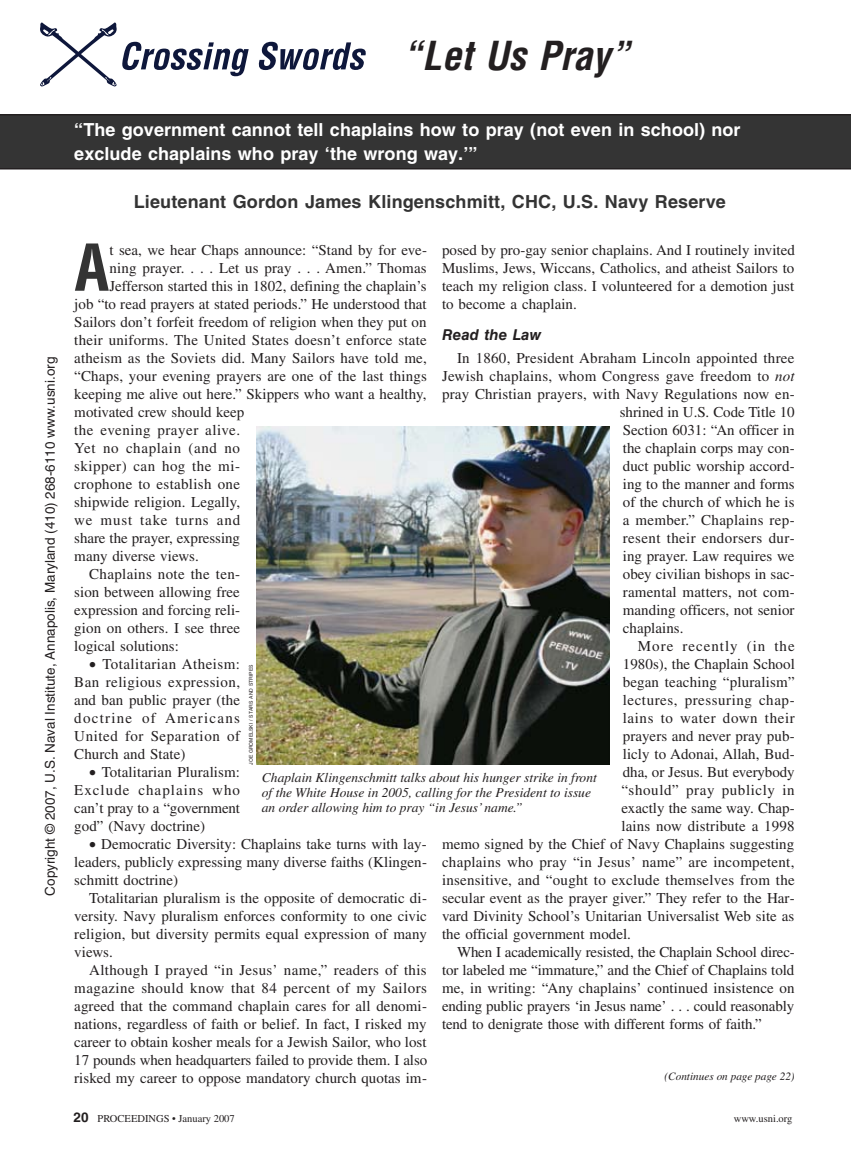
<style>
.page{position:relative;width:851px;height:1161px;background:#fff}
.page>*{position:absolute;margin:0;border:0;box-sizing:border-box;transform-origin:0 0}
.t1{font:700 condensed 63px "Helvetica LT Std";color:#343434}
.t2{font:italic 700 condensed 39px "Helvetica LT Std";color:#231f20}
.t3{font:700 18px/24px "Helvetica LT Std";letter-spacing:.005em;color:#fff}
.t4{font:700 18px "Helvetica LT Std";letter-spacing:.01em;color:#343434}
.t5{font:15px/18px "Times LT Std";color:#231f20;text-align:justify}
.t6{font:15px "Times LT Std";letter-spacing:.02em;color:#231f20}
.t7{font:15px "Times LT Std";letter-spacing:.04em;color:#231f20}
.t8{font:15px "Times LT Std";letter-spacing:.035em;color:#231f20}
.t9{font:15px "Times LT Std";letter-spacing:.025em;color:#231f20}
.t10{font:15px "Times LT Std";letter-spacing:.03em;color:#231f20}
.t11{font:15px "Times LT Std";letter-spacing:.065em;color:#231f20}
.t12{font:15px "Times LT Std";letter-spacing:.055em;color:#231f20}
.t13{font:italic 700 15px "Helvetica LT Std";letter-spacing:.01em;color:#231f20}
.t14{font:italic 13.5px/15px "Times LT Std";color:#231f20}
.t15{font:13.5px "Helvetica LT Std";color:#231f20}
.t16{font:italic 11.25px "Times LT Std";color:#231f20}
.t17{font:10.5px "Times LT Std";color:#231f20}
.t18{font:5.1px "Helvetica LT Std";letter-spacing:.01em;color:#231f20}
.s1{font-style:italic}
.s2{font-family:"Helvetica LT Std";font-weight:700;font-size:13.5px}
</style>
<div class="page">
<svg style="left:0;top:114px;width:850px;height:56px;background:#343434"></svg>
<svg style="left:40px;top:22px;width:209px;height:65px"></svg>
<svg style="left:258px;top:42px;width:108px;height:28px"></svg>
<img style="left:256px;top:426px;width:353px;height:339px">
<h2 class="t2" style="left:402px;top:31px;width:228px">“Let Us Pray”</h2>
<p class="t15" style="left:42px;top:896px;width:540px;rotate:-90deg">Copyright © 2007, U.S. Naval I nstitute, Annapolis, Maryland (410) 268-6110 www.usni.org</p>
<p class="t3" style="left:74px;top:117px;width:667px">“The government cannot tell chaplains how to pray (not even in school) nor exclude chaplains who pray ‘the wrong way.’”</p>
<p class="t4" style="left:134px;top:191px;width:593px">Lieutenant Gordon James Klingenschmitt, CHC, U.S. Navy Reserve</p>
<p class="t5" style="left:442px;top:241px;width:354px">posed by pro-gay senior chaplains. And I routinely invited Muslims, Jews, Wiccans, Catholics, and atheist Sailors to teach my religion class. I volunteered for a demotion just to become a chaplain.</p>
<p class="t13" style="left:442px;top:326px;width:101px">Read the Law</p>
<p class="t5" style="left:457px;top:349px;width:339px">In 1860, President Abraham Lincoln appointed three</p>
<p class="t5" style="left:442px;top:367px;width:354px">Jewish chaplains, whom Congress gave freedom to <span class="s1">not</span></p>
<p class="t5" style="left:442px;top:385px;width:354px">pray Christian prayers, with Navy Regulations now en-</p>
<p class="t5" style="left:620px;top:403px;width:176px">shrined in U.S. Code Title 10</p>
<p class="t5" style="left:622px;top:421px;width:173px">Section 6031: “An officer in</p>
<p class="t5" style="left:622px;top:439px;width:173px">the chaplain corps may con-</p>
<p class="t5" style="left:622px;top:457px;width:173px">duct public worship accord-</p>
<p class="t5" style="left:622px;top:475px;width:173px">ing to the manner and forms</p>
<p class="t5" style="left:622px;top:493px;width:173px">of the church of which he is</p>
<p class="t6" style="left:622px;top:511px;width:173px">a member.” Chaplains rep-</p>
<p class="t9" style="left:622px;top:529px;width:173px">resent their endorsers dur-</p>
<p class="t5" style="left:622px;top:547px;width:173px">ing prayer. Law requires we</p>
<p class="t5" style="left:622px;top:565px;width:173px">obey civilian bishops in sac-</p>
<p class="t5" style="left:622px;top:583px;width:173px">ramental matters, not com-</p>
<p class="t5" style="left:622px;top:601px;width:173px">manding officers, not senior</p>
<p class="t5" style="left:622px;top:619px;width:62px">chaplains.</p>
<p class="t11" style="left:638px;top:637px;width:158px">More recently (in the</p>
<p class="t5" style="left:622px;top:655px;width:173px">1980s), the Chaplain School</p>
<p class="t5" style="left:622px;top:673px;width:173px">began teaching “pluralism”</p>
<p class="t8" style="left:622px;top:691px;width:173px">lectures, pressuring chap-</p>
<p class="t7" style="left:622px;top:709px;width:173px">lains to water down their</p>
<p class="t5" style="left:622px;top:727px;width:173px">prayers and never pray pub-</p>
<p class="t5" style="left:622px;top:745px;width:173px">licly to Adonai, Allah, Bud-</p>
<p class="t5" style="left:622px;top:763px;width:173px">dha, or Jesus. But everybody</p>
<p class="t7" style="left:621px;top:781px;width:175px">“should” pray publicly in</p>
<p class="t5" style="left:621px;top:799px;width:175px">exactly the same way. Chap-</p>
<p class="t5" style="left:621px;top:817px;width:175px">lains now distribute a 1998</p>
<p class="t5" style="left:442px;top:835px;width:354px">memo signed by the Chief of Navy Chaplains suggesting</p>
<p class="t6" style="left:442px;top:853px;width:354px">chaplains who pray “in Jesus’ name” are incompetent,</p>
<p class="t5" style="left:442px;top:871px;width:354px">insensitive, and “ought to exclude themselves from the</p>
<p class="t5" style="left:442px;top:889px;width:354px">secular event as the prayer giver.” They refer to the Har-</p>
<p class="t5" style="left:442px;top:907px;width:354px">vard Divinity School’s Unitarian Universalist Web site as</p>
<p class="t5" style="left:442px;top:925px;width:190px">the official government model.</p>
<p class="t5" style="left:457px;top:943px;width:339px">When I academically resisted, the Chaplain School direc-</p>
<p class="t5" style="left:442px;top:961px;width:354px">tor labeled me “immature,” and the Chief of Chaplains told</p>
<p class="t5" style="left:442px;top:979px;width:354px">me, in writing: “Any chaplains’ continued insistence on</p>
<p class="t5" style="left:442px;top:997px;width:354px">ending public prayers ‘in Jesus name’ . . . could reasonably</p>
<p class="t5" style="left:442px;top:1015px;width:321px">tend to denigrate those with different forms of faith.”</p>
<h1 class="t1" style="left:74px;top:228px;width:37px">A</h1>
<p class="t5" style="left:109px;top:241px;width:319px">t sea, we hear Chaps announce: “Stand by for eve-</p>
<p class="t5" style="left:109px;top:259px;width:319px">ning prayer. . . . Let us pray . . . Amen.” Thomas</p>
<p class="t5" style="left:109px;top:277px;width:318px">Jefferson started this in 1802, defining the chaplain’s</p>
<p class="t5" style="left:74px;top:295px;width:354px">job “to read prayers at stated periods.” He understood that</p>
<p class="t5" style="left:74px;top:313px;width:354px">Sailors don’t forfeit freedom of religion when they put on</p>
<p class="t5" style="left:74px;top:331px;width:354px">their uniforms. The United States doesn’t enforce state</p>
<p class="t5" style="left:74px;top:349px;width:354px">atheism as the Soviets did. Many Sailors have told me,</p>
<p class="t5" style="left:74px;top:367px;width:354px">“Chaps, your evening prayers are one of the last things</p>
<p class="t5" style="left:74px;top:385px;width:354px">keeping me alive out here.” Skippers who want a healthy,</p>
<p class="t5" style="left:74px;top:403px;width:172px">motivated crew should keep</p>
<p class="t8" style="left:74px;top:421px;width:167px">the evening prayer alive.</p>
<p class="t7" style="left:74px;top:439px;width:167px">Yet no chaplain (and no</p>
<p class="t10" style="left:74px;top:457px;width:167px">skipper) can hog the mi-</p>
<p class="t6" style="left:74px;top:475px;width:167px">crophone to establish one</p>
<p class="t5" style="left:74px;top:493px;width:167px">shipwide religion. Legally,</p>
<p class="t12" style="left:74px;top:511px;width:167px">we must take turns and</p>
<p class="t5" style="left:74px;top:529px;width:167px">share the prayer, expressing</p>
<p class="t5" style="left:74px;top:547px;width:126px">many diverse views.</p>
<p class="t6" style="left:89px;top:565px;width:152px">Chaplains note the ten-</p>
<p class="t5" style="left:74px;top:583px;width:167px">sion between allowing free</p>
<p class="t5" style="left:74px;top:601px;width:167px">expression and forcing reli-</p>
<p class="t5" style="left:74px;top:619px;width:167px">gion on others. I see three</p>
<p class="t5" style="left:74px;top:637px;width:106px">logical solutions:</p>
<p class="t5" style="left:74px;top:655px;width:167px;text-indent:15px">• Totalitarian Atheism:<br>Ban religious expression, and ban public prayer (the doctrine of Americans United for Separation of Church and State)</p>
<p class="t5" style="left:74px;top:763px;width:167px;text-indent:15px">• Totalitarian Pluralism:<br>Exclude chaplains who can’t pray to a “government god” (Navy doctrine)</p>
<p class="t5" style="left:74px;top:835px;width:354px;text-indent:15px">• Democratic Diversity: Chaplains take turns with lay&shy;leaders, publicly expressing many diverse faiths (Klingen&shy;schmitt doctrine)</p>
<p class="t5" style="left:74px;top:889px;width:354px;text-indent:15px">Totalitarian pluralism is the opposite of democratic di&shy;versity. Navy pluralism enforces conformity to one civic religion, but diversity permits equal expression of many views.</p>
<p class="t5" style="left:74px;top:961px;width:354px;text-indent:15px">Although I prayed “in Jesus’ name,” readers of this magazine should know that 84 percent of my Sailors agreed that the command chaplain cares for all denomi&shy;nations, regardless of faith or belief. In fact, I risked my career to obtain kosher meals for a Jewish Sailor, who lost 17 pounds when headquarters failed to provide them. I also risked my career to oppose mandatory church quotas im-</p>
<p class="t18" style="left:248px;top:765px;width:102px;rotate:-90deg">joe gromelski / stars and stripes</p>
<p class="t14" style="left:262px;top:770px;width:336px">Chaplain Klingenschmitt talks about his hunger strike in front of the White House in 2005, calling for the President to issue an order allowing him to pray “in Jesus’ name.”</p>
<p class="t16" style="left:664px;top:1070px;width:132px">(Continues on page page 22)</p>
<p class="t17" style="left:74px;top:1112px;width:163px"><span class="s2">20</span> PROCEEDINGS • January 2007</p>
<p class="t17" style="left:733px;top:1112px;width:60px">www.usni.org</p>
</div>
